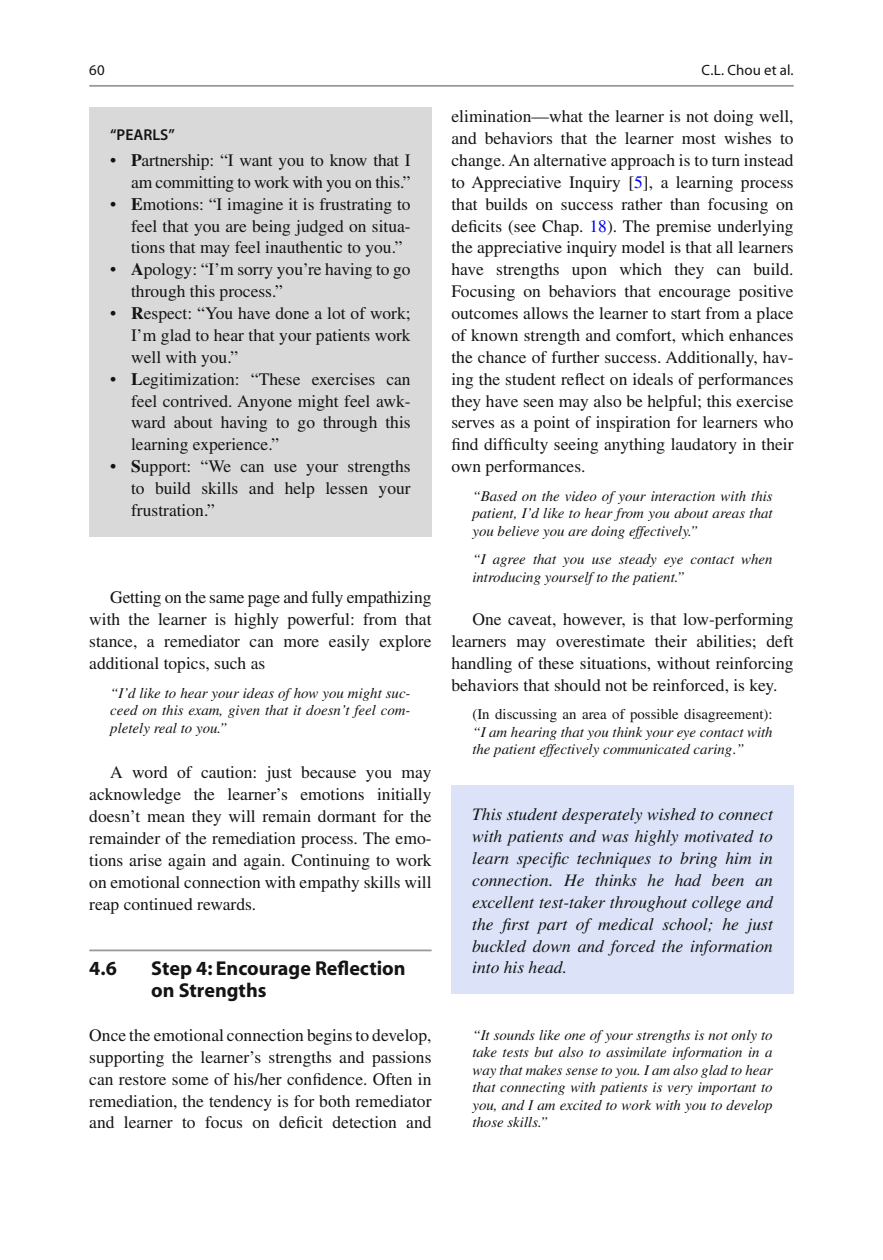
<style>
.page{position:relative;width:883px;height:1260px;background:#fff}
.page>*{position:absolute;margin:0;border:0;box-sizing:border-box;transform-origin:0 0}
.t1{font:700 20.12px/21.9px "Myriad";color:#131413}
.t2{font:17.5px/21.9px "Times";color:#131413;text-align:justify}
.t3{font:italic 17.5px/21.9px "Times";color:#131413;text-align:justify}
.t4{font:600 15.75px "Myriad";color:#131413}
.t5{font:italic 14.88px/17.5px "Times";color:#131413;text-align:justify}
.t6{font:14.88px "Times";color:#131413}
.t7{font:14.88px "Myriad";letter-spacing:.01em;color:#131413}
.s1{font-weight:700}
.s2{color:#00f}
.s3{font-style:normal}
</style>
<div class="page">
<hr style="left:89px;top:950px;width:343px;height:1px;background:#989898">
<div style="left:89px;top:107px;width:343px;height:430px;background:#d9d9d9"></div>
<div style="left:451px;top:786px;width:343px;height:208px;background:#dce3f8"></div>
<hr style="left:89px;top:85px;width:705px;height:2px;background:#989898">
<p class="t7" style="left:89px;top:64px;width:17px">60</p>
<p class="t4" style="left:110px;top:128px;width:66px">“PEARLS”</p>
<p class="t2" style="left:110px;top:151px;width:302px;text-align:right">• <span class="s1">P</span> artnership: “I want you to know that I am committing to work with you on this.”</p>
<p class="t2" style="left:131px;top:195px;width:281px;text-indent:-21px">• <span class="s1">E</span> motions: “I imagine it is frustrating to feel that you are being judged on situa&shy;tions that may feel inauthentic to you.”</p>
<p class="t2" style="left:131px;top:260px;width:281px;text-indent:-21px">• <span class="s1">A</span> pology: “I’m sorry you’re having to go through this process.”</p>
<p class="t2" style="left:131px;top:304px;width:281px;text-indent:-21px">• <span class="s1">R</span> espect: “You have done a lot of work; I’m glad to hear that your patients work well with you.”</p>
<p class="t2" style="left:131px;top:370px;width:281px;text-indent:-21px">• <span class="s1">L</span> egitimization: “These exercises can feel contrived. Anyone might feel awk&shy;ward about having to go through this learning experience.”</p>
<p class="t2" style="left:131px;top:457px;width:281px;text-indent:-21px">• <span class="s1">S</span> upport: “We can use your strengths to build skills and help lessen your frustration.”</p>
<p class="t2" style="left:89px;top:588px;width:344px;text-indent:21px">Getting on the same page and fully empathizing with the learner is highly powerful: from that stance, a remediator can more easily explore additional topics, such as</p>
<p class="t5" style="left:110px;top:685px;width:302px">“I’d like to hear your ideas of how you might suc&shy;ceed on this exam, given that it doesn’t feel com&shy;pletely real to you.”</p>
<p class="t2" style="left:89px;top:763px;width:344px;text-indent:21px">A word of caution: just because you may acknowledge the learner’s emotions initially doesn’t mean they will remain dormant for the remainder of the remediation process. The emo&shy;tions arise again and again. Continuing to work on emotional connection with empathy skills will reap continued rewards.</p>
<p class="t1" style="left:89px;top:959px;width:29px">4.6</p>
<p class="t1" style="left:151px;top:959px;width:256px">Step 4: Encourage Reflection on Strengths</p>
<p class="t2" style="left:89px;top:1026px;width:344px">Once the emotional connection begins to develop, supporting the learner’s strengths and passions can restore some of his/her confidence. Often in remediation, the tendency is for both remediator and learner to focus on deficit detection and</p>
<p class="t7" style="left:701px;top:64px;width:94px">C.L. Chou et al.</p>
<p class="t2" style="left:451px;top:107px;width:344px">elimination—what the learner is not doing well, and behaviors that the learner most wishes to change. An alternative approach is to turn instead to Appreciative Inquiry [ <span class="s2">5</span> ], a learning process that builds on success rather than focusing on deficits (see Chap. <span class="s2">18</span>). The premise underlying the appreciative inquiry model is that all learners have strengths upon which they can build.<br>Focusing on behaviors that encourage positive outcomes allows the learner to start from a place of known strength and comfort, which enhances the chance of further success. Additionally, hav&shy;ing the student reflect on ideals of performances they have seen may also be helpful; this exercise serves as a point of inspiration for learners who find difficulty seeing anything laudatory in their own performances.</p>
<p class="t5" style="left:472px;top:488px;width:302px">“Based on the video of your interaction with this patient, I’d like to hear from you about areas that you believe you are doing effectively.”</p>
<p class="t5" style="left:472px;top:552px;width:302px">“I agree that you use steady eye contact when introducing yourself to the patient.”</p>
<p class="t2" style="left:451px;top:610px;width:344px;text-indent:21px">One caveat, however, is that low-performing learners may overestimate their abilities; deft handling of these situations, without reinforcing behaviors that should not be reinforced, is key.</p>
<p class="t6" style="left:472px;top:709px;width:302px">(In discussing an area of possible disagreement):</p>
<p class="t5" style="left:472px;top:724px;width:302px">“I am hearing that you think your eye contact with the patient effectively communicated caring <span class="s3">.</span> ”</p>
<p class="t3" style="left:472px;top:805px;width:302px">This student desperately wished to connect with patients and was highly motivated to learn specific techniques to bring him in connection. He thinks he had been an excellent test- taker throughout college and the first part of medical school; he just buckled down and forced the information into his head.</p>
<p class="t5" style="left:472px;top:1027px;width:302px">“It sounds like one of your strengths is not only to take tests but also to assimilate information in a way that makes sense to you. I am also glad to hear that connecting with patients is very important to you, and I am excited to work with you to develop those skills.”</p>
</div>
